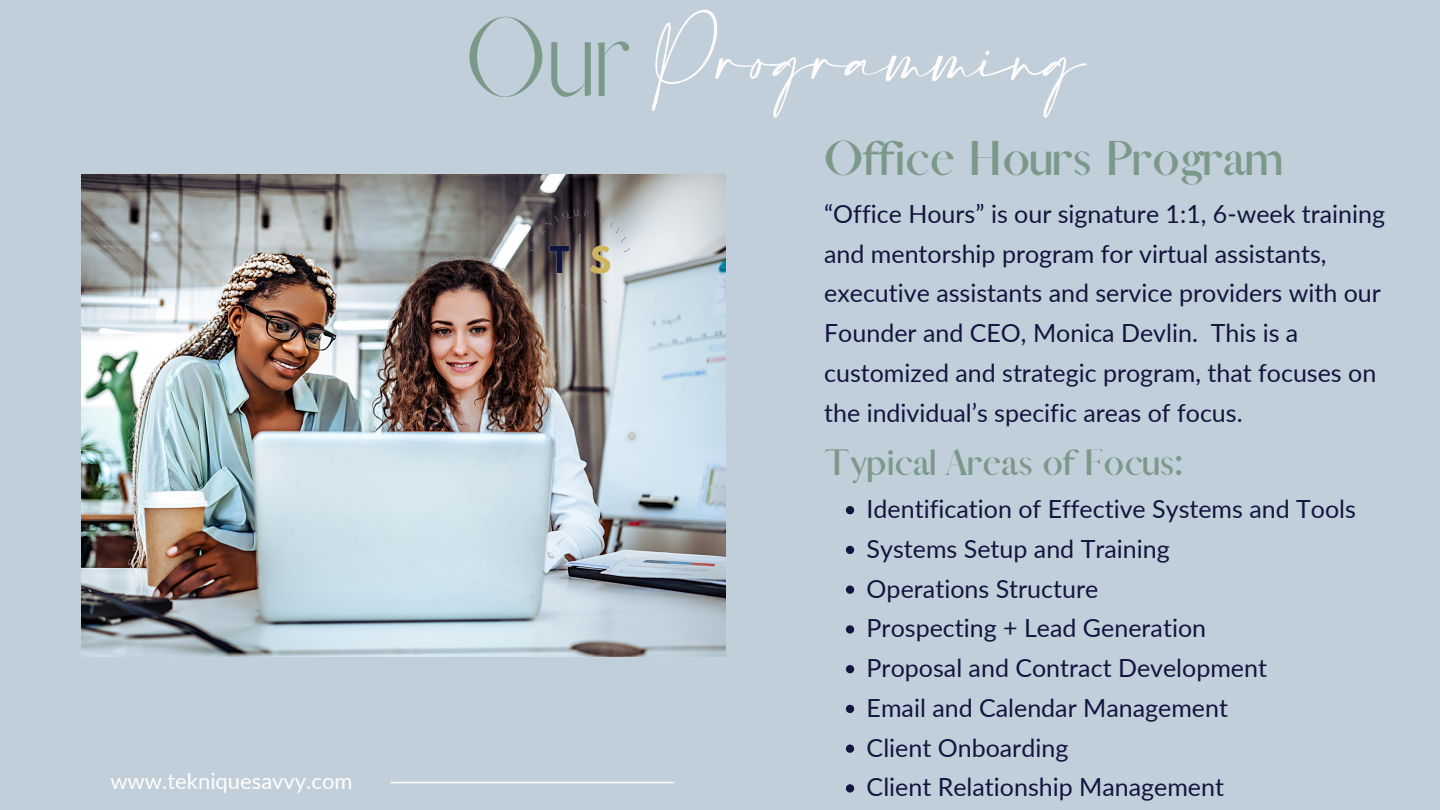
<style>
.page{position:relative;width:1440px;height:810px;background:#c1cfda}
.page>*{position:absolute;margin:0;border:0;box-sizing:border-box;transform-origin:0 0}
.t1{font:101px "Afrah";color:#7b9988}
.t2{font:51px "Amalfi Coast";color:#fffdfe}
.t3{font:700 44px "Afrah";color:#7b9988}
.t4{font:700 33px "Afrah";color:#7b9988}
.t5{font:25px/39.8px "Lato";color:#111640}
.t6{font:22px "Lato";color:#fff}
</style>
<div class="page">
<img style="left:81px;top:175px;width:645px;height:481px">
<svg style="left:846px;top:506px;width:8px;height:8px"></svg>
<svg style="left:846px;top:546px;width:8px;height:8px"></svg>
<svg style="left:846px;top:586px;width:8px;height:8px"></svg>
<svg style="left:846px;top:625px;width:8px;height:9px"></svg>
<svg style="left:846px;top:665px;width:8px;height:8px"></svg>
<svg style="left:846px;top:705px;width:8px;height:8px"></svg>
<svg style="left:846px;top:745px;width:8px;height:8px"></svg>
<svg style="left:846px;top:784px;width:8px;height:9px"></svg>
<img style="left:525px;top:199px;width:115px;height:174px">
<hr style="left:391px;top:782px;width:283px;height:1px;background:#fff">
<p class="t6" style="left:110px;top:768px;width:244px">www.tekniquesavvy.com</p>
<p class="t1" style="left:464px;top:-6px;width:168px">Our</p>
<p class="t2" style="left:654px;top:31px;width:432px">Programming</p>
<p class="t3" style="left:824px;top:131px;width:461px">Office Hours Program</p>
<p class="t5" style="left:824px;top:193px;width:563px">“Office Hours” is our signature 1:1, 6-week training and mentorship program for virtual assistants, executive assistants and service providers with our Founder and CEO, Monica Devlin. This is a customized and strategic program, that focuses on the individual’s specific areas of focus.</p>
<p class="t4" style="left:824px;top:441px;width:356px">Typical Areas of Focus:</p>
<p class="t5" style="left:867px;top:488px;width:491px">Identification of Effective Systems and Tools</p>
<p class="t5" style="left:867px;top:528px;width:305px">Systems Setup and Training</p>
<p class="t5" style="left:867px;top:568px;width:233px">Operations Structure</p>
<p class="t5" style="left:867px;top:608px;width:341px">Prospecting + Lead Generation</p>
<p class="t5" style="left:867px;top:647px;width:402px">Proposal and Contract Development</p>
<p class="t5" style="left:867px;top:687px;width:363px">Email and Calendar Management</p>
<p class="t5" style="left:867px;top:727px;width:203px">Client Onboarding</p>
<p class="t5" style="left:867px;top:767px;width:359px">Client Relationship Management</p>
</div>
